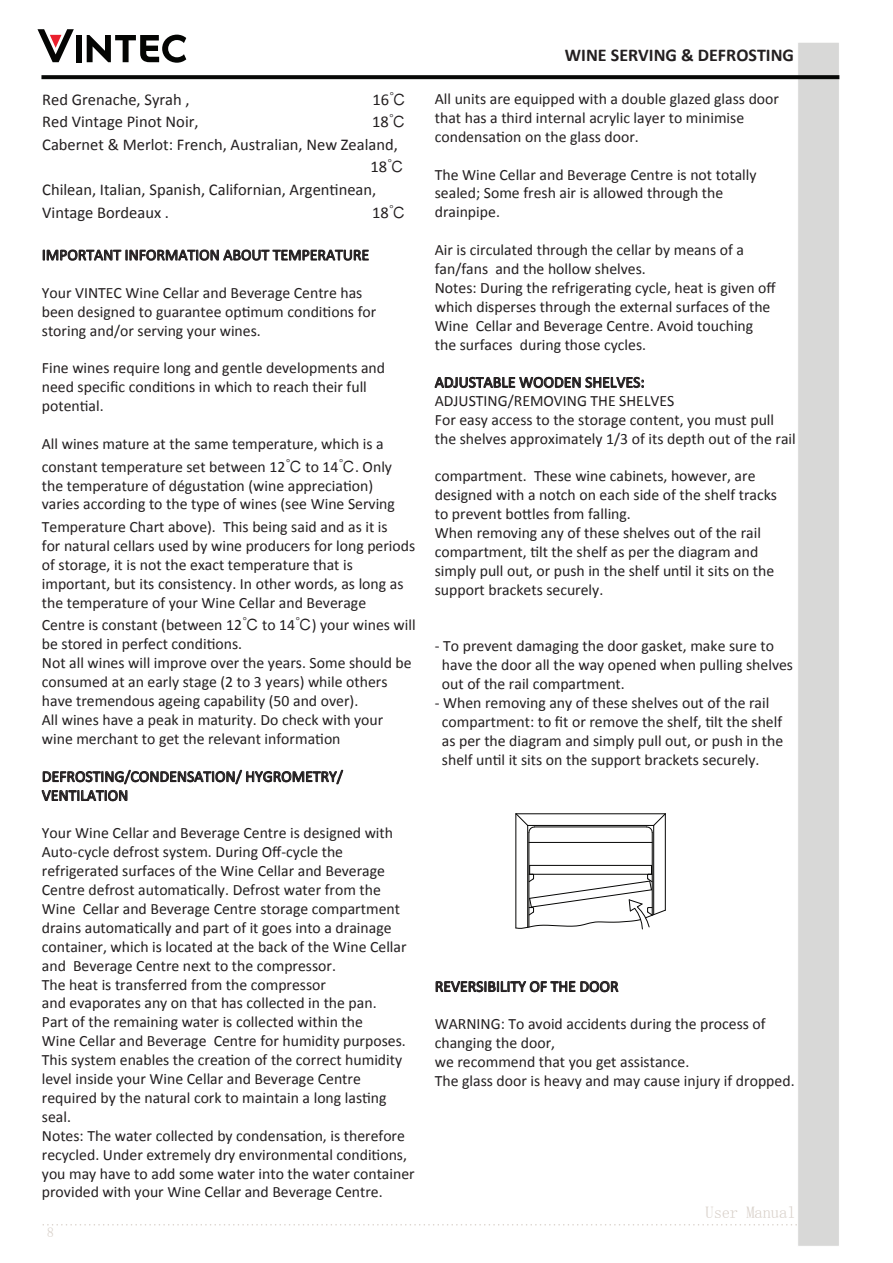
<style>
.page{position:relative;width:893px;height:1263px;background:#fff}
.page>*{position:absolute;margin:0;border:0;box-sizing:border-box;transform-origin:0 0}
.t1{font:700 18px "Calibri";color:#231f20}
.t2{font:16.5px "Calibri";color:#231f20}
.t3{font:700 16.5px "Adrianna";color:#d8d0c9}
.t4{font:15.75px/18.9px "Calibri";color:#231f20}
.t5{font:700 13.5px "Adrianna";color:#d8d0c9}
.s1{font-family:"Sim Hei"}
.s2{font-family:"Sim Hei";font-size:16.5px}
</style>
<div class="page">
<div style="left:797px;top:42px;width:43px;height:1204px;background:#d8d8d7;border:1px solid #fff"></div>
<svg style="left:41px;top:75px;width:798px;height:4px;fill:#0a0c0a"></svg>
<svg style="left:43px;top:249px;width:326px;height:12px"></svg>
<svg style="left:42px;top:770px;width:301px;height:32px"></svg>
<svg style="left:435px;top:376px;width:209px;height:13px"></svg>
<svg style="left:436px;top:980px;width:182px;height:13px"></svg>
<hr style="left:529px;top:842px;width:123px;height:1px;background:#050504">
<hr style="left:527px;top:825px;width:1px;height:102px;background:#050504">
<hr style="left:528px;top:825px;width:126px;height:1px;background:#050504">
<hr style="left:516px;top:813px;width:149px;height:1px;background:#050504">
<hr style="left:665px;top:814px;width:1px;height:96px;background:#050504">
<hr style="left:516px;top:814px;width:1px;height:114px;background:#050504">
<hr style="left:653px;top:825px;width:1px;height:90px;background:#050504">
<hr style="left:652px;top:832px;width:1px;height:83px;background:#050504">
<hr style="left:529px;top:832px;width:1px;height:95px;background:#050504">
<hr style="left:534px;top:827px;width:113px;height:1px;background:#050504">
<svg style="left:515px;top:813px;width:20px;height:20px"></svg>
<svg style="left:646px;top:813px;width:20px;height:20px"></svg>
<svg style="left:515px;top:865px;width:151px;height:64px"></svg>
<div style="left:76px;top:35px;width:6px;height:27px;background:#040503"></div>
<svg style="left:87px;top:35px;width:99px;height:28px"></svg>
<svg style="left:37px;top:29px;width:37px;height:33px"></svg>
<svg style="left:43px;top:1224px;width:753px;height:1px"></svg>
<p class="t2" style="left:42px;top:89px;width:149px">Red Grenache, Syrah ,</p>
<p class="t2" style="left:372px;top:89px;width:35px">16<span class="s1">℃</span></p>
<p class="t2" style="left:42px;top:112px;width:158px">Red Vintage Pinot Noir,</p>
<p class="t2" style="left:372px;top:112px;width:35px">18<span class="s1">℃</span></p>
<p class="t2" style="left:42px;top:134px;width:357px">Cabernet &amp; Merlot: French, Australian, New Zealand,</p>
<p class="t2" style="left:370px;top:157px;width:35px">18<span class="s1">℃</span></p>
<p class="t2" style="left:42px;top:179px;width:336px">Chilean, Italian, Spanish, Californian, Argentinean,</p>
<p class="t2" style="left:42px;top:202px;width:128px">Vintage Bordeaux .</p>
<p class="t2" style="left:372px;top:202px;width:35px">18<span class="s1">℃</span></p>
<p class="t4" style="left:42px;top:245px;width:329px">IMPORTANT INFORMATION ABOUT TEMPERATURE</p>
<p class="t4" style="left:42px;top:283px;width:336px">Your VINTEC Wine Cellar and Beverage Centre has been designed to guarantee optimum conditions for storing and/or serving your wines.</p>
<p class="t4" style="left:42px;top:359px;width:345px">Fine wines require long and gentle developments and need specific conditions in which to reach their full potential.</p>
<p class="t4" style="left:42px;top:433px;width:352px;line-height:22.5px">All wines mature at the same temperature, which is a constant temperature set between 12<span class="s2">℃</span> to 14<span class="s2">℃</span>. Only</p>
<p class="t4" style="left:42px;top:476px;width:355px">the temperature of dégustation (wine appreciation) varies according to the type of wines (see Wine Serving</p>
<p class="t4" style="left:42px;top:518px;width:375px">Temperature Chart above). This being said and as it is<br>for natural cellars used by wine producers for long periods of storage, it is not the exact temperature that is important, but its consistency. In other words, as long as the temperature of your Wine Cellar and Beverage</p>
<p class="t4" style="left:42px;top:616px;width:375px">Centre is constant (between 12<span class="s2">℃</span> to 14<span class="s2">℃</span>) your wines will be stored in perfect conditions.<br>Not all wines will improve over the years. Some should be consumed at an early stage (2 to 3 years) while others have tremendous ageing capability (50 and over).<br>All wines have a peak in maturity. Do check with your wine merchant to get the relevant information</p>
<p class="t4" style="left:42px;top:767px;width:302px">DEFROSTING/CONDENSATION/ HYGROMETRY/<br>VENTILATION</p>
<p class="t4" style="left:42px;top:824px;width:374px">Your Wine Cellar and Beverage Centre is designed with Auto-cycle defrost system. During Off-cycle the refrigerated surfaces of the Wine Cellar and Beverage Centre defrost automatically. Defrost water from the Wine Cellar and Beverage Centre storage compartment drains automatically and part of it goes into a drainage container, which is located at the back of the Wine Cellar and Beverage Centre next to the compressor.<br>The heat is transferred from the compressor<br>and evaporates any on that has collected in the pan.<br>Part of the remaining water is collected within the<br>Wine Cellar and Beverage Centre for humidity purposes.<br>This system enables the creation of the correct humidity level inside your Wine Cellar and Beverage Centre required by the natural cork to maintain a long lasting seal.<br>Notes: The water collected by condensation, is therefore recycled. Under extremely dry environmental conditions, you may have to add some water into the water container provided with your Wine Cellar and Beverage Centre.</p>
<p class="t5" style="left:47px;top:1225px;width:8px">8</p>
<p class="t1" style="left:565px;top:44px;width:231px">WINE SERVING &amp; DEFROSTING</p>
<p class="t4" style="left:435px;top:89px;width:346px">All units are equipped with a double glazed glass door that has a third internal acrylic layer to minimise condensation on the glass door.</p>
<p class="t4" style="left:435px;top:165px;width:323px">The Wine Cellar and Beverage Centre is not totally sealed; Some fresh air is allowed through the drainpipe.</p>
<p class="t4" style="left:435px;top:240px;width:342px">Air is circulated through the cellar by means of a fan/fans and the hollow shelves.<br>Notes: During the refrigerating cycle, heat is given off which disperses through the external surfaces of the Wine Cellar and Beverage Centre. Avoid touching the surfaces during those cycles.</p>
<p class="t4" style="left:435px;top:373px;width:363px">ADJUSTABLE WOODEN SHELVES:<br>ADJUSTING/REMOVING THE SHELVES<br>For easy access to the storage content, you must pull the shelves approximately 1/3 of its depth out of the rail</p>
<p class="t4" style="left:435px;top:466px;width:344px">compartment. These wine cabinets, however, are designed with a notch on each side of the shelf tracks to prevent bottles from falling.<br>When removing any of these shelves out of the rail compartment, tilt the shelf as per the diagram and simply pull out, or push in the shelf until it sits on the support brackets securely.</p>
<p class="t4" style="left:442px;top:637px;width:353px;text-indent:-7px">- To prevent damaging the door gasket, make sure to have the door all the way opened when pulling shelves out of the rail compartment.</p>
<p class="t4" style="left:442px;top:693px;width:343px;text-indent:-7px">- When removing any of these shelves out of the rail compartment: to fit or remove the shelf, tilt the shelf as per the diagram and simply pull out, or push in the shelf until it sits on the support brackets securely.</p>
<p class="t4" style="left:435px;top:977px;width:185px">REVERSIBILITY OF THE DOOR</p>
<p class="t4" style="left:435px;top:1015px;width:361px">WARNING: To avoid accidents during the process of changing the door,<br>we recommend that you get assistance.<br>The glass door is heavy and may cause injury if dropped.</p>
<p class="t3" style="left:705px;top:1204px;width:92px">User Manual</p>
</div>
